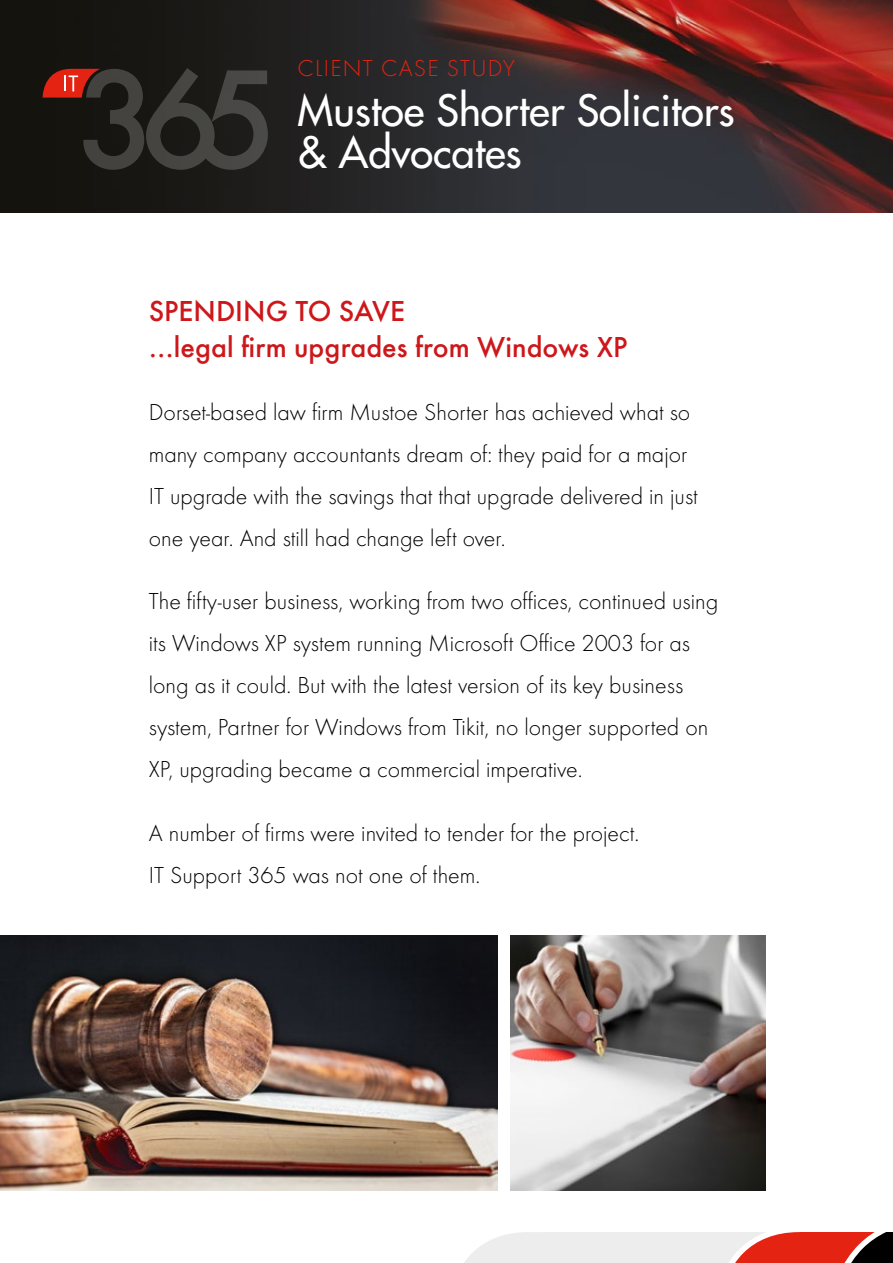
<style>
.page{position:relative;width:893px;height:1263px;background:#fff}
.page>*{position:absolute;margin:0;border:0;box-sizing:border-box;transform-origin:0 0}
.t1{font:42px/42px "Futura";color:#fff}
.t2{font:500 30px/36px "Futura T";color:#cd171a}
.t3{font:300 24px/42px "Futura T";color:#000}
.t4{font:300 24px "Futura T";letter-spacing:.05em;color:#e42313}
</style>
<div class="page">
<img style="left:0;top:0;width:893px;height:213px">
<svg style="left:43px;top:68px;width:225px;height:102px;background:#332925"></svg>
<svg style="left:464px;top:1232px;width:429px;height:31px;background:#ddaeab"></svg>
<img style="left:0;top:935px;width:497px;height:256px">
<img style="left:510px;top:935px;width:255px;height:256px">
<p class="t4" style="left:298px;top:54px;width:219px">CLIENT CASE STUDY</p>
<h1 class="t1" style="left:298px;top:89px;width:439px">Mustoe Shorter Solicitors &amp; Advocates</h1>
<p class="t2" style="left:149px;top:292px;width:480px">SPENDING TO SAVE<br>…legal firm upgrades from Windows XP</p>
<p class="t3" style="left:149px;top:391px;width:551px">Dorset-based law firm Mustoe Shorter has achieved what so many company accountants dream of: they paid for a major IT upgrade with the savings that that upgrade delivered in just one year. And still had change left over.</p>
<p class="t3" style="left:149px;top:580px;width:571px">The fifty-user business, working from two offices, continued using its Windows XP system running Microsoft Office 2003 for as long as it could. But with the latest version of its key business system, Partner for Windows from Tikit, no longer supported on XP, upgrading became a commercial imperative.</p>
<p class="t3" style="left:149px;top:811px;width:492px">A number of firms were invited to tender for the project.<br>IT Support 365 was not one of them.</p>
</div>
